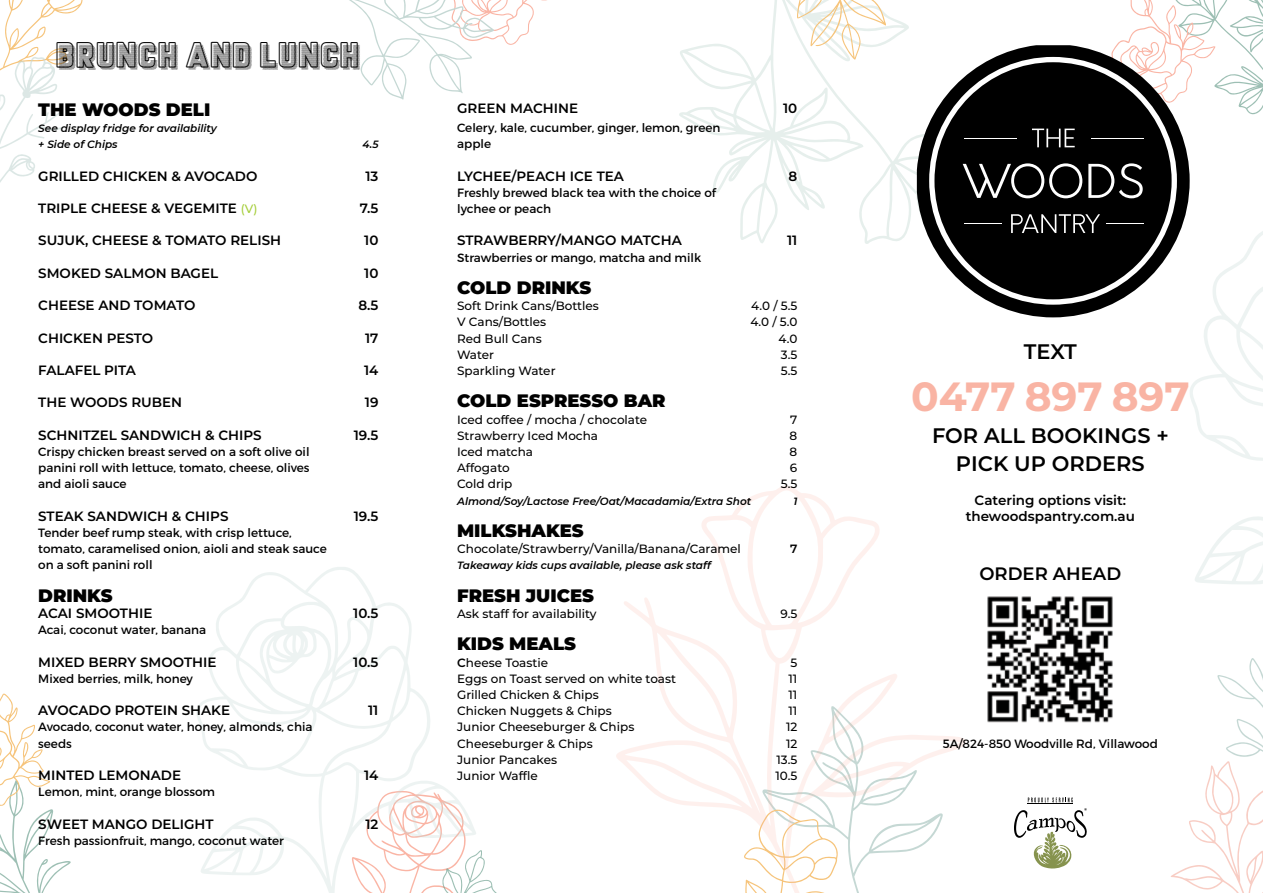
<style>
.page{position:relative;width:1263px;height:893px;background:#fff}
.page>*{position:absolute;margin:0;border:0;box-sizing:border-box;transform-origin:0 0}
.t1{font:700 40.8px "Montserrat";color:#f9b4a4}
.t2{font:600 21px/27.9px "Montserrat";color:#000;text-align:center}
.t3{font:900 18px "Montserrat";color:#000}
.t4{font:18px "All Things Must Pass";color:#000}
.t5{font:600 18px "Montserrat";color:#000}
.t6{font:600 13.5px/16.2px "Montserrat";color:#000;text-align:center}
.t7{font:12px/16.2px "Montserrat";color:#000}
.t8{font:500 12px "Montserrat";color:#000}
.t9{font:600 12px "Montserrat";color:#000}
.t10{font:italic 600 10.5px/16.2px "Montserrat";color:#000}
.s1{font-weight:500;font-size:12px;color:#a5ce3a}
.s2{font-weight:600}
</style>
<div class="page">
<svg style="left:679px;top:0;width:238px;height:244px"></svg>
<svg style="left:478px;top:850px;width:19px;height:43px"></svg>
<svg style="left:0;top:0;width:83px;height:183px"></svg>
<svg style="left:0;top:693px;width:71px;height:200px"></svg>
<svg style="left:1116px;top:0;width:147px;height:115px"></svg>
<svg style="left:349px;top:0;width:198px;height:100px"></svg>
<svg style="left:797px;top:0;width:90px;height:60px"></svg>
<svg style="left:196px;top:567px;width:282px;height:326px"></svg>
<svg style="left:1171px;top:231px;width:92px;height:662px"></svg>
<svg style="left:616px;top:486px;width:350px;height:407px"></svg>
<svg style="left:917px;top:45px;width:273px;height:272px"></svg>
<svg style="left:929px;top:57px;width:248px;height:248px;fill:#000"></svg>
<img style="left:987px;top:596px;width:126px;height:127px">
<hr style="left:1028px;top:803px;width:45px;height:1px;background:#000">
<svg style="left:1028px;top:797px;width:45px;height:5px"></svg>
<svg style="left:1014px;top:808px;width:73px;height:61px"></svg>
<h3 class="t4" style="left:56px;top:47px;width:306px">BRUNCH AND LUNCH</h3>
<h3 class="t3" style="left:38px;top:96px;width:174px">THE WOODS DELI</h3>
<p class="t10" style="left:38px;top:120px;width:180px">See display fridge for availability + Side of Chips</p>
<p class="t10" style="left:362px;top:136px;width:18px">4.5</p>
<p class="t6" style="left:38px;top:167px;width:221px">GRILLED CHICKEN &amp; AVOCADO</p>
<p class="t6" style="left:365px;top:167px;width:15px">13</p>
<p class="t6" style="left:38px;top:200px;width:221px">TRIPLE CHEESE &amp; VEGEMITE <span class="s1">(V)</span></p>
<p class="t6" style="left:360px;top:200px;width:20px">7.5</p>
<p class="t6" style="left:38px;top:232px;width:244px">SUJUK, CHEESE &amp; TOMATO RELISH</p>
<p class="t6" style="left:364px;top:232px;width:16px">10</p>
<p class="t6" style="left:38px;top:264px;width:181px">SMOKED SALMON BAGEL</p>
<p class="t6" style="left:364px;top:264px;width:16px">10</p>
<p class="t6" style="left:38px;top:297px;width:159px">CHEESE AND TOMATO</p>
<p class="t6" style="left:358px;top:297px;width:22px">8.5</p>
<p class="t6" style="left:38px;top:329px;width:116px">CHICKEN PESTO</p>
<p class="t6" style="left:365px;top:329px;width:15px">17</p>
<p class="t6" style="left:38px;top:362px;width:99px">FALAFEL PITA</p>
<p class="t6" style="left:364px;top:362px;width:16px">14</p>
<p class="t6" style="left:38px;top:394px;width:145px">THE WOODS RUBEN</p>
<p class="t6" style="left:365px;top:394px;width:15px">19</p>
<p class="t6" style="left:38px;top:426px;width:225px">SCHNITZEL SANDWICH &amp; CHIPS</p>
<p class="t6" style="left:354px;top:426px;width:26px">19.5</p>
<p class="t7" style="left:38px;top:444px;width:273px;text-align:justify">Crispy chicken breast served on a soft olive oil panini roll with lettuce, tomato, cheese, olives and aioli sauce</p>
<p class="t6" style="left:38px;top:507px;width:192px">STEAK SANDWICH &amp; CHIPS</p>
<p class="t6" style="left:354px;top:507px;width:26px">19.5</p>
<p class="t7" style="left:38px;top:525px;width:290px">Tender beef rump steak, with crisp lettuce, tomato, caramelised onion, aioli and steak sauce on a soft panini roll</p>
<h3 class="t3" style="left:38px;top:582px;width:76px">DRINKS</h3>
<p class="t6" style="left:38px;top:605px;width:116px">ACAI SMOOTHIE</p>
<p class="t6" style="left:353px;top:605px;width:27px">10.5</p>
<p class="t7" style="left:38px;top:622px;width:169px">Acai, coconut water, banana</p>
<p class="t6" style="left:38px;top:653px;width:180px">MIXED BERRY SMOOTHIE</p>
<p class="t6" style="left:353px;top:653px;width:27px">10.5</p>
<p class="t7" style="left:38px;top:670px;width:156px">Mixed berries, milk, honey</p>
<p class="t6" style="left:38px;top:702px;width:193px">AVOCADO PROTEIN SHAKE</p>
<p class="t6" style="left:368px;top:702px;width:12px">11</p>
<p class="t7" style="left:38px;top:719px;width:276px">Avocado, coconut water, honey, almonds, chia seeds</p>
<p class="t6" style="left:38px;top:767px;width:144px">MINTED LEMONADE</p>
<p class="t6" style="left:364px;top:767px;width:16px">14</p>
<p class="t7" style="left:38px;top:784px;width:178px">Lemon, mint, orange blossom</p>
<p class="t6" style="left:38px;top:815px;width:177px">SWEET MANGO DELIGHT</p>
<p class="t6" style="left:365px;top:815px;width:15px">12</p>
<p class="t7" style="left:38px;top:832px;width:247px">Fresh passionfruit, mango, coconut water</p>
<p class="t6" style="left:457px;top:99px;width:122px">GREEN MACHINE</p>
<p class="t6" style="left:783px;top:99px;width:16px">10</p>
<p class="t7" style="left:457px;top:120px;width:265px">Celery, kale, cucumber, ginger, lemon, green apple</p>
<p class="t6" style="left:457px;top:167px;width:168px">LYCHEE/PEACH ICE TEA</p>
<p class="t6" style="left:788px;top:167px;width:10px">8</p>
<p class="t7" style="left:457px;top:184px;width:260px">Freshly brewed black tea with the choice of lychee or peach</p>
<p class="t6" style="left:457px;top:232px;width:226px">STRAWBERRY/MANGO MATCHA</p>
<p class="t6" style="left:787px;top:232px;width:12px">11</p>
<p class="t7" style="left:457px;top:249px;width:246px">Strawberries or mango, matcha and milk</p>
<h3 class="t3" style="left:457px;top:274px;width:136px">COLD DRINKS</h3>
<p class="t8" style="left:457px;top:298px;width:143px">Soft Drink Cans/Bottles</p>
<p class="t8" style="left:751px;top:298px;width:48px">4.0 / 5.5</p>
<p class="t8" style="left:457px;top:314px;width:91px">V Cans/Bottles</p>
<p class="t8" style="left:750px;top:314px;width:49px">4.0 / 5.0</p>
<p class="t8" style="left:457px;top:330px;width:86px">Red Bull Cans</p>
<p class="t8" style="left:778px;top:330px;width:20px">4.0</p>
<p class="t8" style="left:457px;top:346px;width:39px">Water</p>
<p class="t8" style="left:781px;top:346px;width:18px">3.5</p>
<p class="t8" style="left:457px;top:362px;width:100px">Sparkling Water</p>
<p class="t8" style="left:781px;top:362px;width:18px">5.5</p>
<h3 class="t3" style="left:457px;top:388px;width:210px">COLD ESPRESSO BAR</h3>
<p class="t8" style="left:457px;top:411px;width:192px">Iced coffee / mocha / chocolate</p>
<p class="t8" style="left:790px;top:411px;width:9px">7</p>
<p class="t8" style="left:457px;top:427px;width:142px">Strawberry Iced Mocha</p>
<p class="t8" style="left:790px;top:427px;width:9px">8</p>
<p class="t8" style="left:457px;top:443px;width:77px">Iced matcha</p>
<p class="t8" style="left:790px;top:443px;width:9px">8</p>
<p class="t8" style="left:457px;top:460px;width:54px">Affogato</p>
<p class="t8" style="left:790px;top:460px;width:9px">6</p>
<p class="t8" style="left:457px;top:476px;width:57px">Cold drip</p>
<p class="t8" style="left:781px;top:476px;width:18px">5.5</p>
<p class="t10" style="left:457px;top:492px;width:296px">Almond/Soy/Lactose Free/Oat/Macadamia/Extra Shot</p>
<p class="t10" style="left:793px;top:492px;width:6px">1</p>
<h3 class="t3" style="left:457px;top:517px;width:128px">MILKSHAKES</h3>
<p class="t8" style="left:457px;top:541px;width:285px">Chocolate/Strawberry/Vanilla/Banana/Caramel</p>
<p class="t9" style="left:790px;top:540px;width:9px">7</p>
<p class="t10" style="left:457px;top:557px;width:255px">Takeaway kids cups available, please ask staff</p>
<h3 class="t3" style="left:457px;top:582px;width:138px">FRESH JUICES</h3>
<p class="t8" style="left:457px;top:605px;width:141px">Ask staff for availability</p>
<p class="t8" style="left:780px;top:605px;width:18px">9.5</p>
<h3 class="t3" style="left:457px;top:631px;width:120px">KIDS MEALS</h3>
<p class="t8" style="left:457px;top:654px;width:92px"><span class="s2">C</span>heese Toastie</p>
<p class="t8" style="left:790px;top:654px;width:8px">5</p>
<p class="t8" style="left:457px;top:670px;width:220px">Eggs on Toast served on white toast</p>
<p class="t8" style="left:788px;top:670px;width:10px">11</p>
<p class="t8" style="left:457px;top:686px;width:143px">Grilled Chicken &amp; Chips</p>
<p class="t8" style="left:788px;top:686px;width:10px">11</p>
<p class="t8" style="left:457px;top:703px;width:156px">Chicken Nuggets &amp; Chips</p>
<p class="t8" style="left:788px;top:703px;width:10px">11</p>
<p class="t8" style="left:457px;top:719px;width:179px">Junior Cheeseburger &amp; Chips</p>
<p class="t8" style="left:786px;top:719px;width:13px">12</p>
<p class="t8" style="left:457px;top:735px;width:137px">Cheeseburger &amp; Chips</p>
<p class="t8" style="left:786px;top:735px;width:13px">12</p>
<p class="t8" style="left:457px;top:751px;width:101px">Junior Pancakes</p>
<p class="t8" style="left:776px;top:751px;width:22px">13.5</p>
<p class="t8" style="left:457px;top:767px;width:82px">Junior Waffle</p>
<p class="t8" style="left:775px;top:767px;width:23px">10.5</p>
<h2 class="t2" style="left:1024px;top:337px;width:55px">TEXT</h2>
<h1 class="t1" style="left:911px;top:367px;width:280px">0477 897 897</h1>
<h2 class="t2" style="left:932px;top:420px;width:238px">FOR ALL BOOKINGS +<br>PICK UP ORDERS</h2>
<p class="t6" style="left:966px;top:491px;width:171px">Catering options visit: thewoodspantry.com.au</p>
<h3 class="t5" style="left:979px;top:560px;width:143px">ORDER AHEAD</h3>
<p class="t7" style="left:943px;top:735px;width:217px">5A/824-850 Woodville Rd, Villawood</p>
</div>
